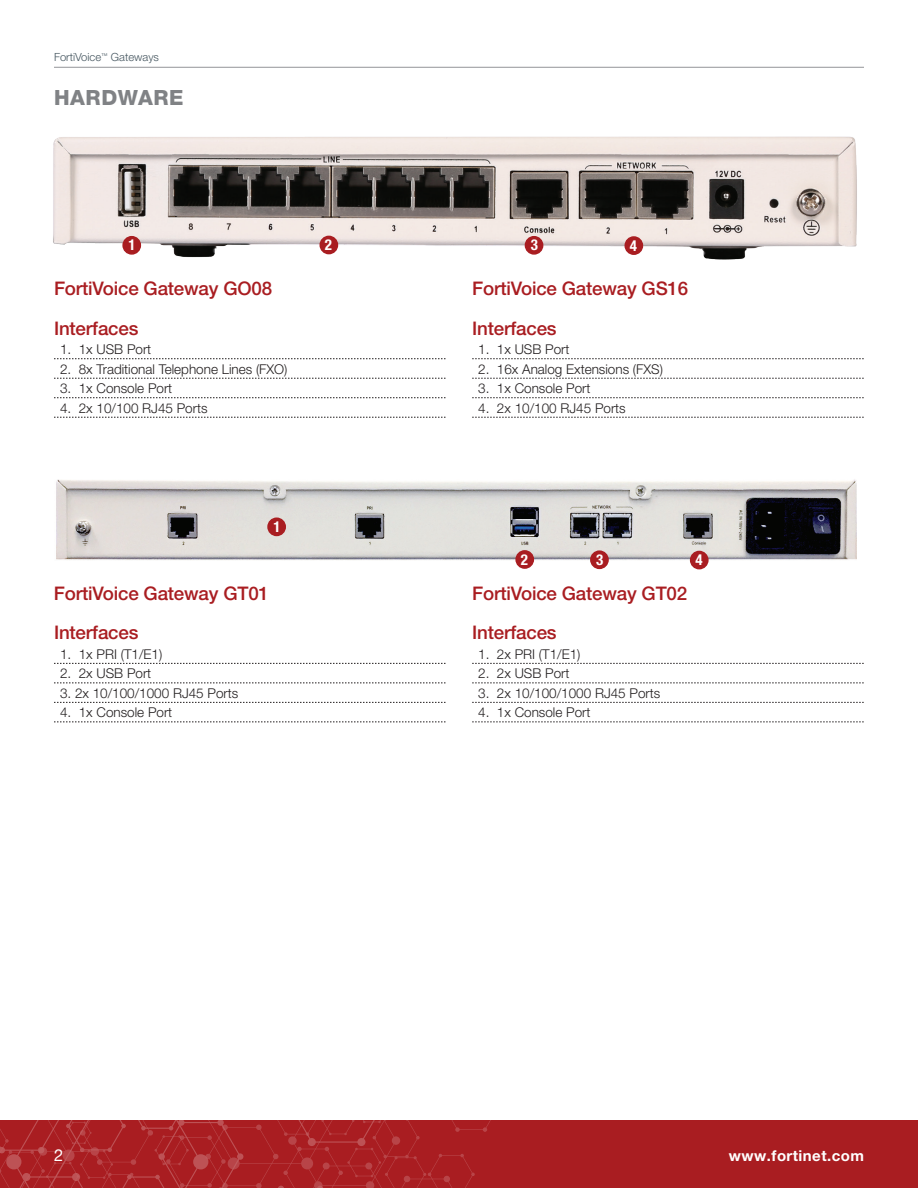
<style>
.page{position:relative;width:918px;height:1188px;background:#fff}
.page>*{position:absolute;margin:0;border:0;box-sizing:border-box;transform-origin:0 0}
.t1{font:800 21px "Helvetica Neue LT Pro";letter-spacing:.03em;color:#808285}
.t2{font:500 18.75px/39px "Helvetica Neue LT Pro";letter-spacing:-.01em;color:#a91d21}
.t3{font:16.5px "Helvetica Neue LT Pro";color:#fff}
.t4{font:700 15px "Helvetica Neue LT Pro";letter-spacing:.03em;color:#fff}
.t5{font:700 condensed 15px "Helvetica Neue LT Pro";color:#fff}
.t6{font:300 13.5px "Helvetica Neue LT Pro";color:#231f20}
.t7{font:300 11.25px "Helvetica Neue LT Pro";color:#45555f}
</style>
<div class="page">
<div style="left:0;top:1120px;width:918px;height:68px;background:#a91d21"></div>
<svg style="left:0;top:1120px;width:491px;height:68px"></svg>
<hr style="left:54px;top:67px;width:810px;height:1px;background:#939598">
<img style="left:53px;top:136px;width:804px;height:124px">
<svg style="left:54px;top:358px;width:392px;height:1px"></svg>
<svg style="left:54px;top:378px;width:392px;height:1px"></svg>
<svg style="left:54px;top:397px;width:392px;height:1px"></svg>
<svg style="left:54px;top:417px;width:392px;height:1px"></svg>
<div style="left:123px;top:237px;width:17px;height:17px;background:#a91d21;border-radius:50%"></div>
<div style="left:122px;top:236px;width:19px;height:19px;border:2px solid #a91d21;border-radius:50%"></div>
<div style="left:320px;top:236px;width:17px;height:18px;background:#a91d21;border-radius:50%"></div>
<div style="left:320px;top:236px;width:18px;height:18px;border:2px solid #a91d21;border-radius:50%"></div>
<div style="left:525px;top:237px;width:18px;height:17px;background:#a91d21;border-radius:50%"></div>
<div style="left:525px;top:236px;width:18px;height:19px;border:2px solid #a91d21;border-radius:50%"></div>
<div style="left:625px;top:237px;width:17px;height:17px;background:#a91d21;border-radius:50%"></div>
<div style="left:624px;top:236px;width:19px;height:19px;border:2px solid #a91d21;border-radius:50%"></div>
<svg style="left:472px;top:358px;width:392px;height:1px"></svg>
<svg style="left:472px;top:378px;width:392px;height:1px"></svg>
<svg style="left:472px;top:397px;width:392px;height:1px"></svg>
<svg style="left:472px;top:417px;width:392px;height:1px"></svg>
<svg style="left:54px;top:663px;width:392px;height:1px"></svg>
<svg style="left:54px;top:683px;width:392px;height:1px"></svg>
<svg style="left:54px;top:702px;width:392px;height:1px"></svg>
<svg style="left:54px;top:722px;width:392px;height:1px"></svg>
<svg style="left:472px;top:663px;width:392px;height:1px"></svg>
<svg style="left:472px;top:683px;width:392px;height:1px"></svg>
<svg style="left:472px;top:702px;width:392px;height:1px"></svg>
<svg style="left:472px;top:722px;width:392px;height:1px"></svg>
<img style="left:56px;top:479px;width:801px;height:81px">
<div style="left:268px;top:518px;width:17px;height:17px;background:#a91d21;border-radius:50%"></div>
<div style="left:267px;top:517px;width:19px;height:19px;border:2px solid #a91d21;border-radius:50%"></div>
<div style="left:516px;top:551px;width:17px;height:17px;background:#a91d21;border-radius:50%"></div>
<div style="left:515px;top:550px;width:19px;height:19px;border:2px solid #a91d21;border-radius:50%"></div>
<div style="left:591px;top:551px;width:17px;height:17px;background:#a91d21;border-radius:50%"></div>
<div style="left:590px;top:550px;width:19px;height:19px;border:2px solid #a91d21;border-radius:50%"></div>
<div style="left:691px;top:551px;width:17px;height:18px;background:#a91d21;border-radius:50%"></div>
<div style="left:690px;top:551px;width:19px;height:18px;border:2px solid #a91d21;border-radius:50%"></div>
<p class="t7" style="left:54px;top:51px;width:107px">FortiVoice<sup>™</sup> Gateways</p>
<h1 class="t1" style="left:54px;top:85px;width:131px">HARDWARE</h1>
<p class="t5" style="left:128px;top:236px;width:9px">1</p>
<p class="t5" style="left:325px;top:236px;width:9px">2</p>
<p class="t5" style="left:531px;top:236px;width:9px">3</p>
<p class="t5" style="left:630px;top:236px;width:9px">4</p>
<h2 class="t2" style="left:54px;top:269px;width:220px">FortiVoice Gateway GO08</h2>
<h2 class="t2" style="left:54px;top:308px;width:86px">Interfaces</h2>
<p class="t6" style="left:60px;top:341px;width:93px">1. 1x USB Port</p>
<p class="t6" style="left:60px;top:360px;width:229px">2. 8x Traditional Telephone Lines (FXO)</p>
<p class="t6" style="left:60px;top:380px;width:114px">3. 1x Console Port</p>
<p class="t6" style="left:60px;top:399px;width:149px">4. 2x 10/100 RJ45 Ports</p>
<p class="t5" style="left:273px;top:518px;width:9px">1</p>
<h2 class="t2" style="left:54px;top:574px;width:217px">FortiVoice Gateway GT01<br>Interfaces</h2>
<p class="t6" style="left:60px;top:646px;width:104px">1. 1x PRI (T1/E1)</p>
<p class="t6" style="left:60px;top:665px;width:93px">2. 2x USB Port</p>
<p class="t6" style="left:60px;top:685px;width:180px">3. 2x 10/100/1000 RJ45 Ports</p>
<p class="t6" style="left:60px;top:704px;width:114px">4. 1x Console Port</p>
<h2 class="t2" style="left:472px;top:269px;width:218px">FortiVoice Gateway GS16</h2>
<h2 class="t2" style="left:472px;top:308px;width:86px">Interfaces</h2>
<p class="t6" style="left:478px;top:341px;width:93px">1. 1x USB Port</p>
<p class="t6" style="left:478px;top:360px;width:186px">2. 16x Analog Extensions (FXS)</p>
<p class="t6" style="left:478px;top:380px;width:114px">3. 1x Console Port</p>
<p class="t6" style="left:478px;top:399px;width:149px">4. 2x 10/100 RJ45 Ports</p>
<p class="t5" style="left:521px;top:550px;width:9px">2</p>
<p class="t5" style="left:596px;top:550px;width:9px">3</p>
<p class="t5" style="left:695px;top:551px;width:9px">4</p>
<h2 class="t2" style="left:472px;top:574px;width:217px">FortiVoice Gateway GT02</h2>
<h2 class="t2" style="left:472px;top:613px;width:86px">Interfaces</h2>
<p class="t6" style="left:478px;top:646px;width:104px">1. 2x PRI (T1/E1)</p>
<p class="t6" style="left:478px;top:665px;width:93px">2. 2x USB Port</p>
<p class="t6" style="left:478px;top:685px;width:184px">3. 2x 10/100/1000 RJ45 Ports</p>
<p class="t6" style="left:478px;top:704px;width:114px">4. 1x Console Port</p>
<p class="t3" style="left:54px;top:1145px;width:11px">2</p>
<p class="t4" style="left:729px;top:1146px;width:137px">www.fortinet.com</p>
</div>
